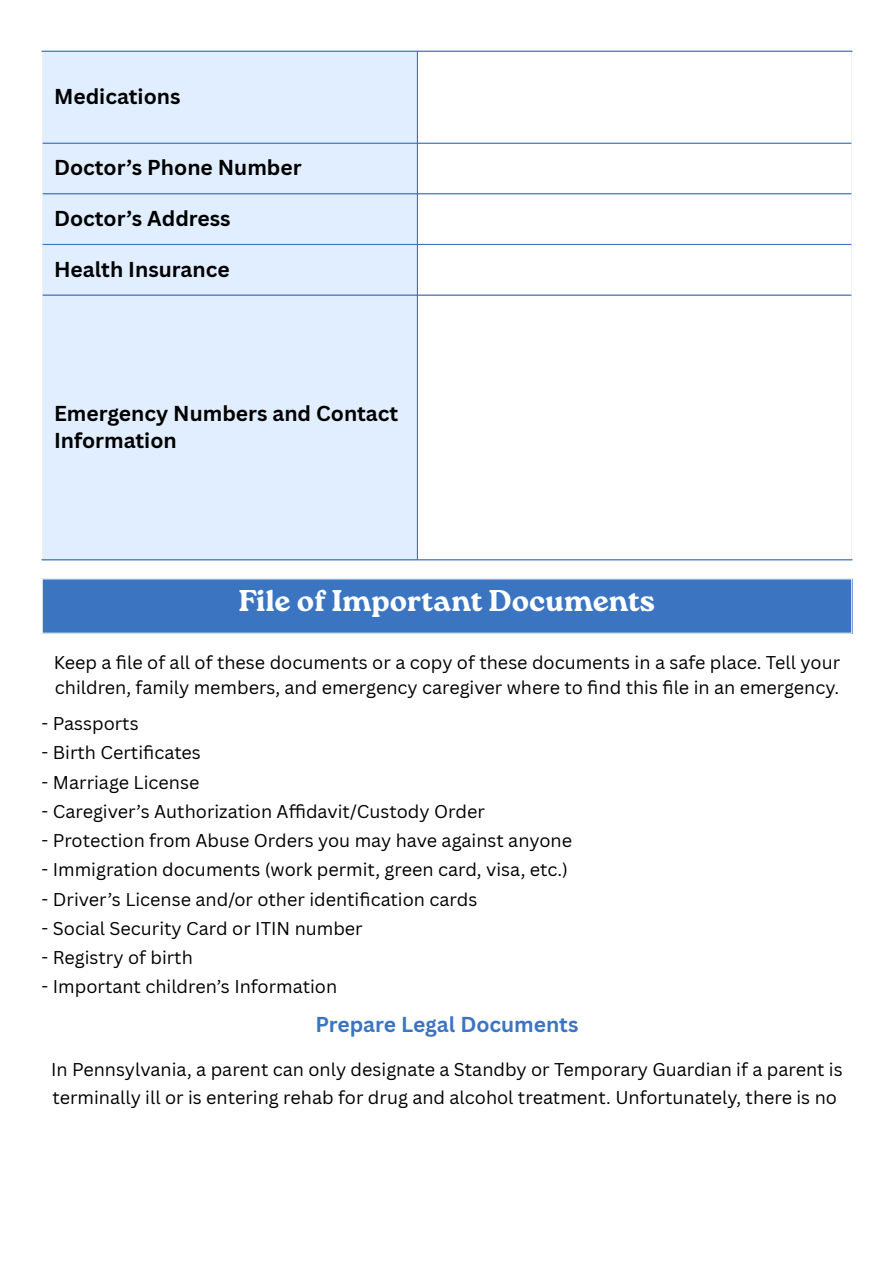
<style>
.page{position:relative;width:894px;height:1263px;background:#fff}
.page>*{position:absolute;margin:0;border:0;box-sizing:border-box;transform-origin:0 0}
.t1{font:30px "Roca One Bl";color:#fff}
.t2{font:700 21px/27px "Canva Sans";color:#000}
.t3{font:700 21px "Canva Sans";color:#3b75c2}
.t4{font:18px/24.8px "Canva Sans";color:#000}
</style>
<div class="page">
<div style="left:43px;top:52px;width:374px;height:507px;background:#e0eeff"></div>
<hr style="left:417px;top:52px;width:1px;height:507px;background:#3b75c2">
<hr style="left:42px;top:51px;width:810px;height:1px;background:#3b75c2">
<hr style="left:43px;top:143px;width:807px;height:1px;background:#3b75c2">
<hr style="left:43px;top:193px;width:807px;height:1px;background:#3b75c2">
<hr style="left:43px;top:244px;width:807px;height:1px;background:#3b75c2">
<hr style="left:43px;top:295px;width:807px;height:1px;background:#3b75c2">
<hr style="left:42px;top:559px;width:810px;height:1px;background:#3b75c2">
<div style="left:42px;top:579px;width:809px;height:54px;background:#3b75c2"></div>
<hr style="left:42px;top:579px;width:1px;height:54px;background:#fff">
<hr style="left:850px;top:579px;width:2px;height:54px;background:#fff">
<p class="t2" style="left:54px;top:82px;width:128px">Medications</p>
<p class="t2" style="left:54px;top:154px;width:249px">Doctor’s Phone Number</p>
<p class="t2" style="left:54px;top:204px;width:178px">Doctor’s Address</p>
<p class="t2" style="left:54px;top:255px;width:177px">Health Insurance</p>
<p class="t2" style="left:54px;top:399px;width:346px">Emergency Numbers and Contact<br>Information</p>
<p class="t1" style="left:239px;top:583px;width:418px">File of Important Documents</p>
<p class="t4" style="left:54px;top:650px;width:787px">Keep a fi le of all of these documents or a copy of these documents in a safe place. Tell your children, family members, and emergency caregiver where to fi nd this fi le in an emergency.</p>
<p class="t4" style="left:42px;top:711px;width:98px">- Passports</p>
<p class="t4" style="left:42px;top:740px;width:161px">- Birth Certifi cates</p>
<p class="t4" style="left:42px;top:769px;width:159px">- Marriage License</p>
<p class="t4" style="left:42px;top:799px;width:444px">- Caregiver’s Authorization Affi davit/Custody Order</p>
<p class="t4" style="left:42px;top:828px;width:531px">- Protection from Abuse Orders you may have against anyone</p>
<p class="t4" style="left:42px;top:857px;width:527px">- Immigration documents (work permit, green card, visa, etc.)</p>
<p class="t4" style="left:42px;top:886px;width:437px">- Driver’s License and/or other identifi cation cards</p>
<p class="t4" style="left:42px;top:916px;width:322px">- Social Security Card or ITIN number</p>
<p class="t4" style="left:42px;top:945px;width:153px">- Registry of birth</p>
<p class="t4" style="left:42px;top:974px;width:297px">- Important children’s Information</p>
<h1 class="t3" style="left:315px;top:1009px;width:264px">Prepare Legal Documents</h1>
<p class="t4" style="left:51px;top:1054px;width:792px;line-height:28.2px">In Pennsylvania, a parent can only designate a Standby or Temporary Guardian if a parent is terminally ill or is entering rehab for drug and alcohol treatment. Unfortunately, there is no</p>
</div>
